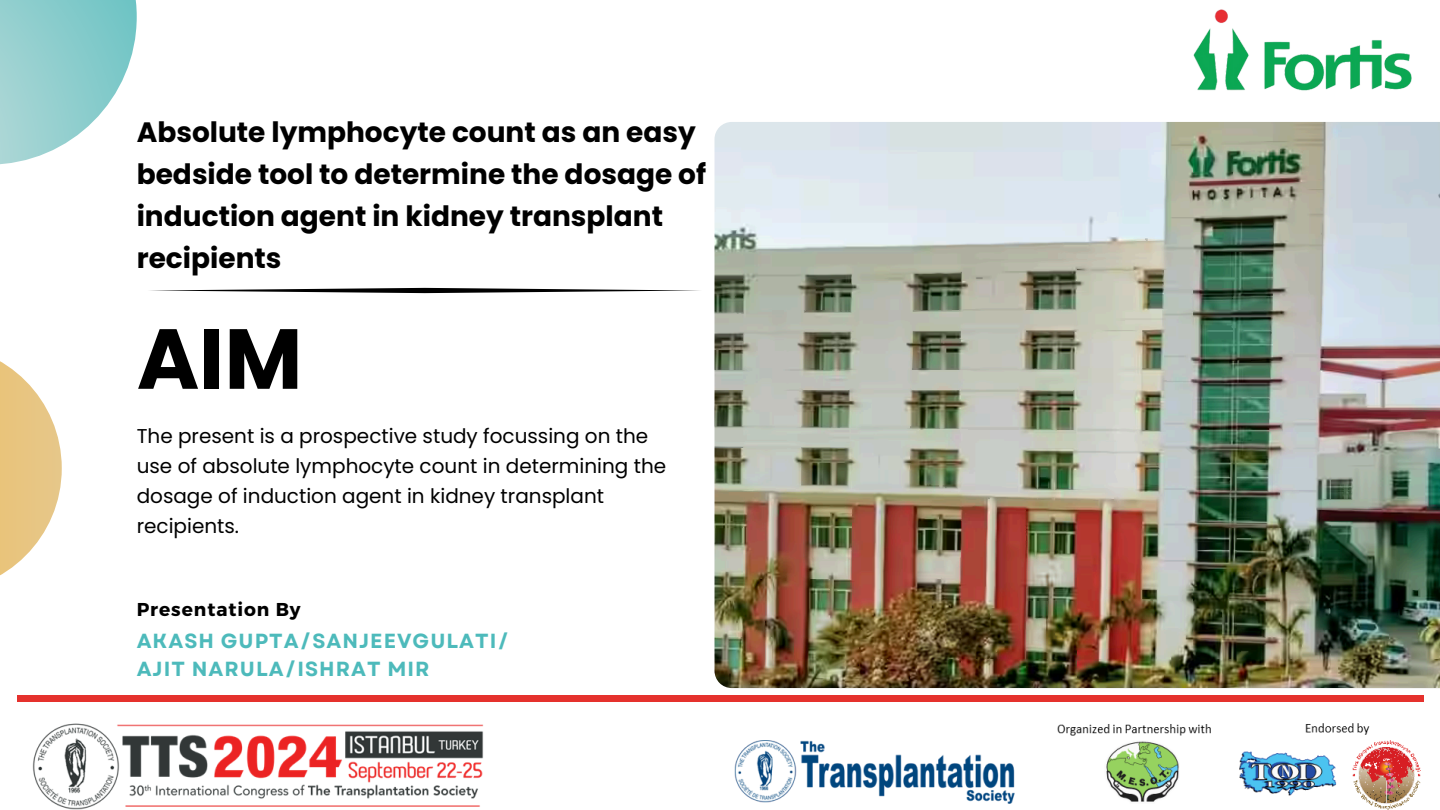
<style>
.page{position:relative;width:1440px;height:810px;background:#fff}
.page>*{position:absolute;margin:0;border:0;box-sizing:border-box;transform-origin:0 0}
.t1{font:700 85px "Poppins";color:#000}
.t2{font:700 28px/42px "Poppins";color:#000}
.t3{font:700 20.4px/28.5px "Garet";letter-spacing:.05em;color:#4dbabb}
.t4{font:20px/30px "Poppins";color:#000}
.t5{font:700 18.6px "Montserrat";letter-spacing:.05em;color:#000}
</style>
<div class="page">
<svg style="left:0;top:0;width:137px;height:165px"></svg>
<svg style="left:0;top:361px;width:62px;height:215px;fill:#e8c683"></svg>
<img style="left:1193px;top:9px;width:219px;height:82px">
<img style="left:33px;top:723px;width:1387px;height:87px">
<div style="left:17px;top:695px;width:1407px;height:7px;background:#e5312d"></div>
<img style="left:715px;top:122px;width:725px;height:566px">
<svg style="left:150px;top:288px;width:550px;height:5px"></svg>
<h1 class="t2" style="left:137px;top:111px;width:571px">Absolute lymphocyte count as an easy bedside tool to determine the dosage of induction agent in kidney transplant recipients</h1>
<p class="t1" style="left:137px;top:300px;width:167px">AIM</p>
<p class="t4" style="left:137px;top:421px;width:531px">The present is a prospective study focussing on the use of absolute lymphocyte count in determining the dosage of induction agent in kidney transplant recipients.</p>
<h4 class="t5" style="left:137px;top:598px;width:165px">Presentation By</h4>
<h3 class="t3" style="left:137px;top:626px;width:374px">AKASH GUPTA/SANJEEVGULATI/<br>AJIT NARULA/ISHRAT MIR</h3>
</div>
